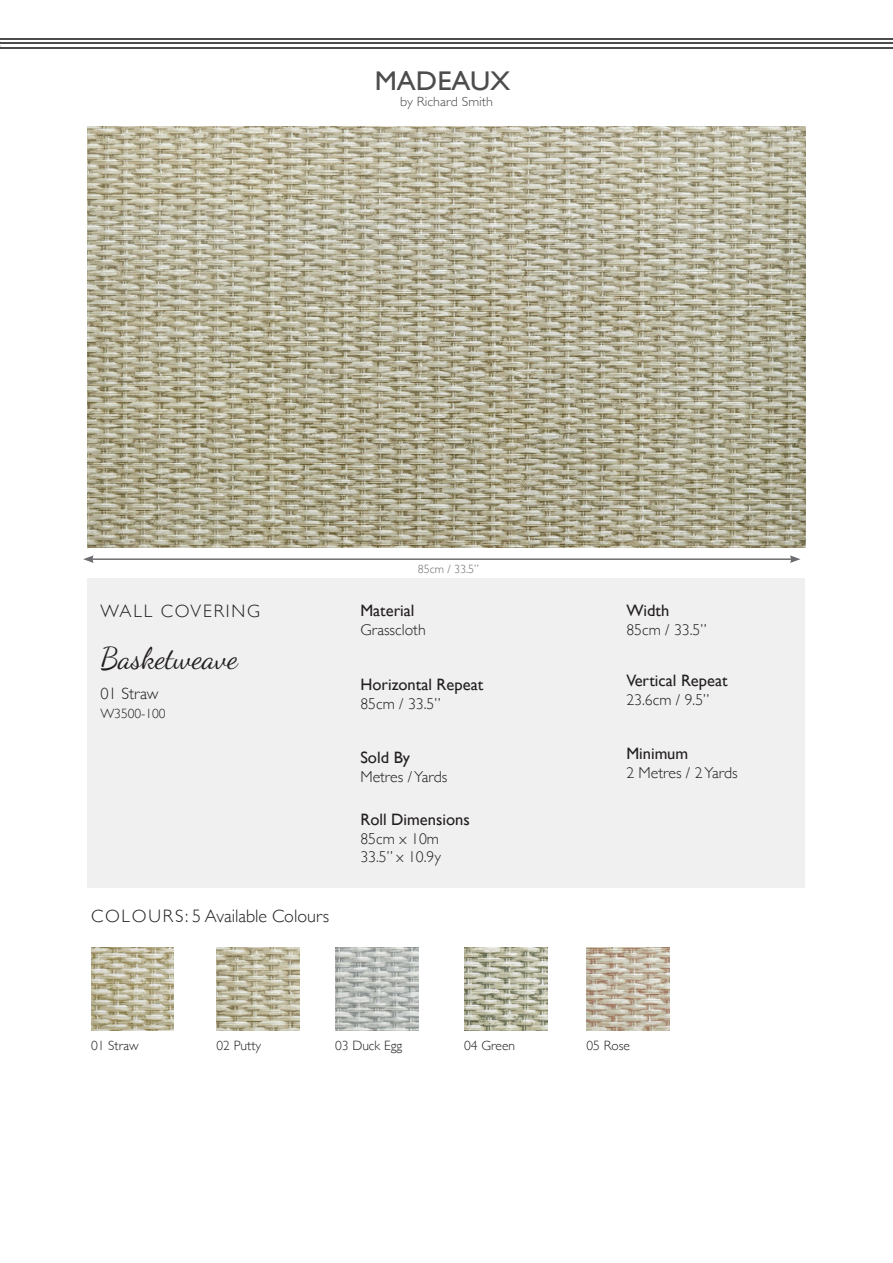
<style>
.page{position:relative;width:893px;height:1263px;background:#fff}
.page>*{position:absolute;margin:0;border:0;box-sizing:border-box;transform-origin:0 0}
.Body{font:30px "Dancing Script";color:#231f20}
.t1{font:27px "Gill Sans";color:#4c4c4c;scale:1.05 1}
.Body-2{font:300 18px "Gill Sans";color:#231f20}
.Body-3{font:300 18px "Gill Sans";letter-spacing:.1em;color:#231f20}
.Body-4{font:16.5px "Gill Sans";color:#231f20}
.Body-5{font:300 16.5px "Gill Sans";color:#231f20}
.Body-6{font:300 15.75px "Gill Sans";color:#231f20}
.Body-7{font:300 13.5px "Gill Sans";color:#231f20}
.t2{font:300 13.35px "Gill Sans";color:#4c4c4c;scale:1.05 1}
.t3{font:300 12px "Gill Sans";color:#6c6d70}
</style>
<div class="page">
<hr style="left:1px;top:47px;width:892px;height:2px;background:#4c4c4c">
<hr style="left:1px;top:42px;width:892px;height:2px;background:#4c4c4c">
<hr style="left:0;top:38px;width:892px;height:2px;background:#4c4c4c">
<hr style="left:91px;top:558px;width:701px;height:2px;background:#6c6d70">
<svg style="left:83px;top:555px;width:11px;height:8px"></svg>
<svg style="left:790px;top:555px;width:10px;height:8px"></svg>
<img style="left:88px;top:126px;width:718px;height:421px">
<div style="left:87px;top:578px;width:718px;height:310px;background:#f0f0f0"></div>
<img style="left:216px;top:948px;width:83px;height:82px">
<img style="left:91px;top:948px;width:83px;height:82px">
<img style="left:335px;top:948px;width:83px;height:82px">
<img style="left:464px;top:948px;width:83px;height:82px">
<img style="left:586px;top:948px;width:83px;height:82px">
<h2 class="t1" style="left:375px;top:65px;width:131px">MADEAUX</h2>
<p class="t2" style="left:400px;top:91px;width:90px">by Richard Smith</p>
<p class="Body-3" style="left:100px;top:597px;width:161px">WALL COVERING</p>
<p class="Body" style="left:100px;top:635px;width:139px">Basketweave</p>
<p class="Body-5" style="left:100px;top:681px;width:60px">01 Straw</p>
<p class="Body-7" style="left:100px;top:703px;width:67px">W3500-100</p>
<p class="Body-2" style="left:91px;top:902px;width:240px">COLOURS: 5 Available Colours</p>
<p class="t3" style="left:418px;top:560px;width:63px">85cm / 33.5”</p>
<p class="Body-4" style="left:360px;top:600px;width:56px">Material</p>
<p class="Body-6" style="left:360px;top:617px;width:67px">Grasscloth</p>
<p class="Body-4" style="left:360px;top:675px;width:124px">Horizontal Repeat</p>
<p class="Body-6" style="left:360px;top:691px;width:82px">85cm / 33.5”</p>
<p class="Body-4" style="left:360px;top:748px;width:51px">Sold By</p>
<p class="Body-6" style="left:360px;top:764px;width:88px">Metres / Yards</p>
<p class="Body-4" style="left:360px;top:809px;width:111px">Roll Dimensions</p>
<p class="Body-6" style="left:360px;top:826px;width:80px">85cm x 10m</p>
<p class="Body-6" style="left:360px;top:845px;width:82px">33.5” x 10.9y</p>
<p class="Body-4" style="left:626px;top:600px;width:44px">Width</p>
<p class="Body-6" style="left:626px;top:617px;width:82px">85cm / 33.5”</p>
<p class="Body-4" style="left:626px;top:671px;width:103px">Vertical Repeat</p>
<p class="Body-6" style="left:626px;top:688px;width:85px">23.6cm / 9.5”</p>
<p class="Body-4" style="left:626px;top:744px;width:63px">Minimum</p>
<p class="Body-6" style="left:626px;top:761px;width:113px">2 Metres / 2 Yards</p>
<p class="Body-7" style="left:91px;top:1035px;width:49px">01 Straw</p>
<p class="Body-7" style="left:216px;top:1035px;width:46px">02 Putty</p>
<p class="Body-7" style="left:335px;top:1035px;width:69px">03 Duck Egg</p>
<p class="Body-7" style="left:464px;top:1035px;width:53px">04 Green</p>
<p class="Body-7" style="left:586px;top:1035px;width:45px">05 Rose</p>
</div>
